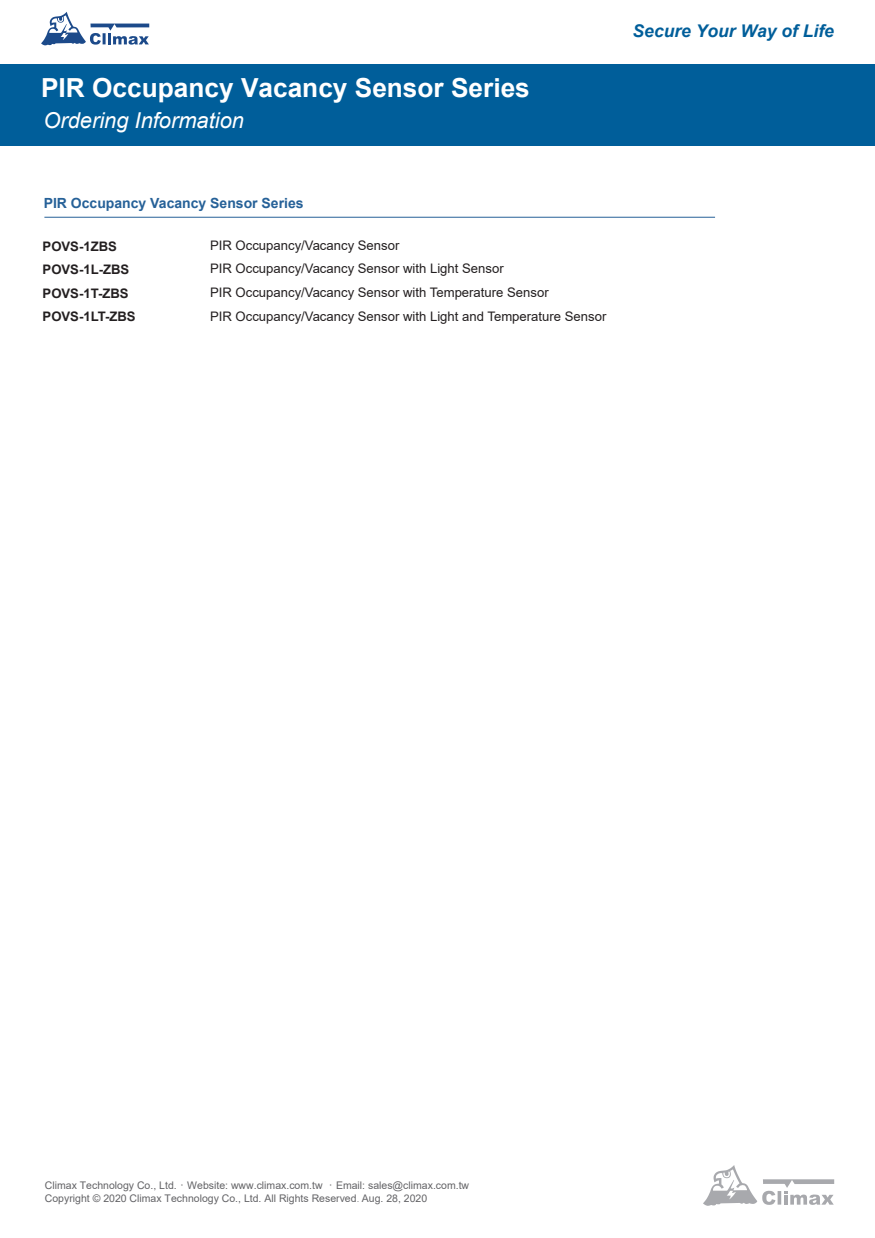
<style>
.page{position:relative;width:875px;height:1238px;background:#fff}
.page>*{position:absolute;margin:0;border:0;box-sizing:border-box;transform-origin:0 0}
.t1{font:700 26.25px "Arial";color:#fff}
.t2{font:italic 21.88px "Arial";color:#fff}
.t3{font:italic 700 17.5px "Arial";color:#005e9a}
.t4{font:700 14px "Arial";color:#266198}
.t5{font:13.12px/23.6px "Arial";color:#231f20}
.t6{font:700 13.12px/23.6px "Arial";color:#231f20}
.t7{font:10.5px/12.6px "Arial";color:#636366}
.s1{font-family:"Adobe Ming Std";font-weight:300}
</style>
<div class="page">
<div style="left:0;top:65px;width:875px;height:81px;background:#005e9a"></div>
<hr style="left:44px;top:217px;width:671px;height:1px;background:#266198">
<svg style="left:41px;top:12px;width:108px;height:33px"></svg>
<svg style="left:703px;top:1165px;width:131px;height:40px"></svg>
<h1 class="t1" style="left:41px;top:70px;width:490px">PIR Occupancy Vacancy Sensor Series</h1>
<h2 class="t2" style="left:43px;top:106px;width:202px">Ordering Information</h2>
<p class="t4" style="left:44px;top:193px;width:261px">PIR Occupancy Vacancy Sensor Series</p>
<p class="t5" style="left:210px;top:233px;width:398px">PIR Occupancy/Vacancy Sensor<br>PIR Occupancy/Vacancy Sensor with Light Sensor<br>PIR Occupancy/Vacancy Sensor with Temperature Sensor<br>PIR Occupancy/Vacancy Sensor with Light and Temperature Sensor</p>
<p class="t6" style="left:43px;top:234px;width:95px">POVS-1ZBS<br>POVS-1L-ZBS<br>POVS-1T-ZBS<br>POVS-1LT-ZBS</p>
<h3 class="t3" style="left:633px;top:19px;width:203px">Secure Your Way of Life</h3>
<p class="t7" style="left:45px;top:1179px;width:426px">Climax Technology Co., Ltd.<span class="s1">．</span>Website: www.climax.com.tw <span class="s1">．</span>Email: sales@climax.com.tw<br>Copyright © 2020 Climax Technology Co., Ltd. All Rights Reserved<span class="s1">.</span> Aug. 28, 2020</p>
</div>
